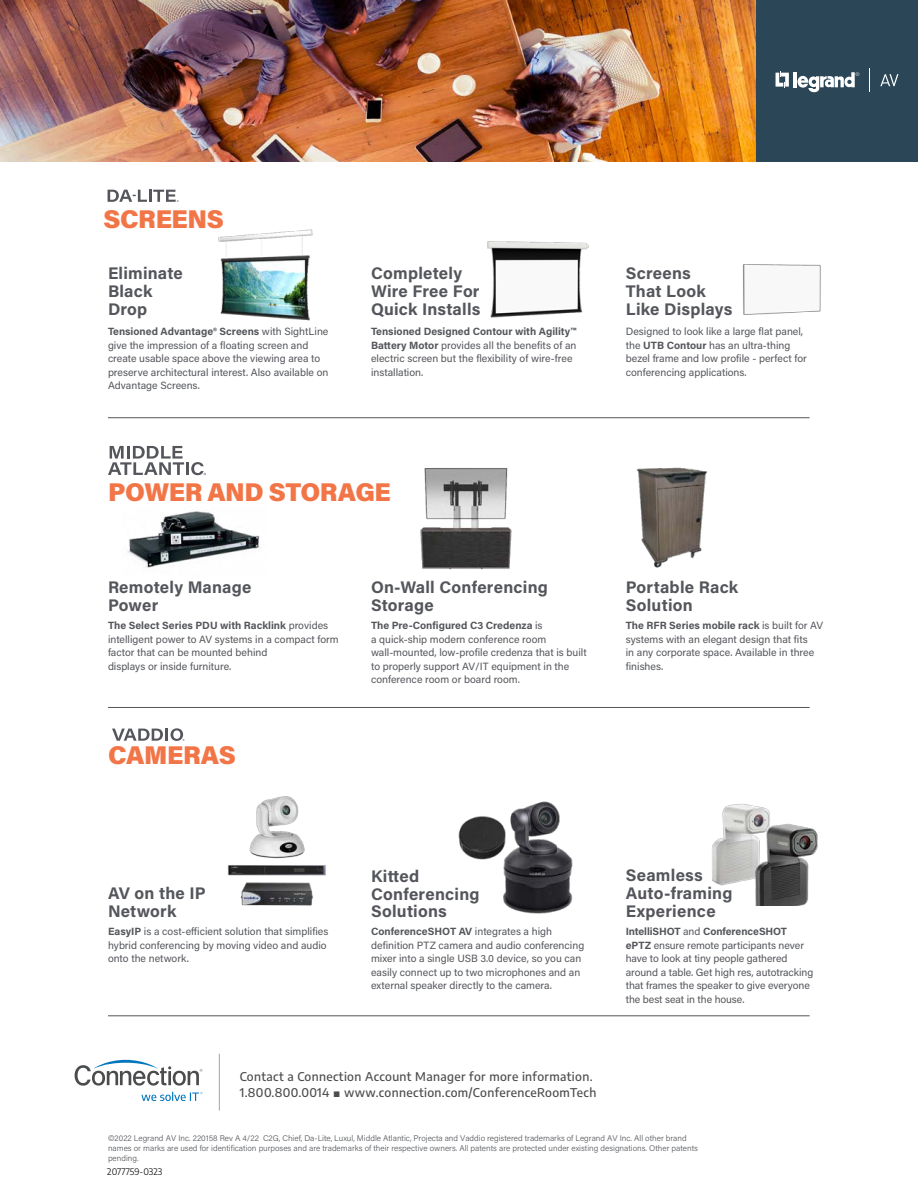
<style>
.page{position:relative;width:918px;height:1188px;background:#fff}
.page>*{position:absolute;margin:0;border:0;box-sizing:border-box;transform-origin:0 0}
.t1{font:900 25.65px "Acumin Pro";letter-spacing:-.015em;color:#f27547}
.t2{font:700 16.8px/18px "Acumin Pro";letter-spacing:.015em;color:#54565b}
.Cobrand_CTA{font:500 12px "Encode Sans";letter-spacing:.03em;color:#4b4c4d}
.t3{font:10.5px/13.5px "Acumin Pro";color:#54565b}
.t4{font:9px "Encode Sans";letter-spacing:-.005em;color:#231f20}
.t5{font:300 8.25px/9.9px "Acumin Pro";color:#54565b}
.s1{font-weight:700}
.s2{font-family:"Arial";font-weight:400}
</style>
<div class="page">
<img style="left:743px;top:264px;width:78px;height:51px">
<img style="left:0;top:0;width:756px;height:161px">
<svg style="left:108px;top:190px;width:71px;height:12px"></svg>
<img style="left:218px;top:229px;width:95px;height:92px">
<img style="left:487px;top:241px;width:102px;height:77px">
<svg style="left:108px;top:446px;width:98px;height:29px"></svg>
<img style="left:126px;top:511px;width:135px;height:57px">
<img style="left:420px;top:468px;width:92px;height:102px">
<img style="left:636px;top:467px;width:71px;height:101px">
<svg style="left:112px;top:728px;width:72px;height:13px"></svg>
<img style="left:227px;top:796px;width:99px;height:110px">
<img style="left:458px;top:801px;width:115px;height:113px">
<hr style="left:108px;top:1015px;width:702px;height:1px;background:#54565b">
<hr style="left:108px;top:707px;width:702px;height:1px;background:#54565b">
<hr style="left:108px;top:417px;width:702px;height:1px;background:#54565b">
<div style="left:756px;top:0;width:162px;height:161px;background:#2a4657"></div>
<svg style="left:776px;top:71px;width:13px;height:17px"></svg>
<hr style="left:794px;top:72px;width:3px;height:15px;background:#fff">
<svg style="left:798px;top:72px;width:61px;height:21px"></svg>
<svg style="left:869px;top:68px;width:1px;height:24px"></svg>
<svg style="left:880px;top:74px;width:18px;height:12px"></svg>
<img style="left:712px;top:803px;width:58px;height:83px">
<img style="left:748px;top:816px;width:70px;height:90px">
<svg style="left:75px;top:1060px;width:127px;height:26px"></svg>
<svg style="left:141px;top:1092px;width:61px;height:9px"></svg>
<hr style="left:219px;top:1054px;width:1px;height:57px;background:#a3a4a8">
<p class="t1" style="left:104px;top:201px;width:122px">SCREENS</p>
<p class="t2" style="left:108px;top:263px;width:76px">Eliminate<br>Black<br>Drop</p>
<p class="t2" style="left:626px;top:263px;width:108px">Screens<br>That Look<br>Like Displays</p>
<p class="t2" style="left:371px;top:263px;width:111px">Completely<br>Wire Free For<br>Quick Installs</p>
<p class="t3" style="left:108px;top:324px;width:222px"><span class="s1">Tensioned Advantage® Screens</span> with SightLine give the impression of a floating screen and create usable space above the viewing area to preserve architectural interest. Also available on Advantage Screens.</p>
<p class="t3" style="left:371px;top:324px;width:207px"><span class="s1">Tensioned Designed Contour with Agility™ Battery Motor</span> provides all the benefits of an electric screen but the flexibility of wire-free installation.</p>
<p class="t3" style="left:626px;top:324px;width:183px">Designed to look like a large flat panel, the <span class="s1">UTB Contour</span> has an ultra-thing bezel frame and low profile - perfect for conferencing applications.</p>
<p class="t1" style="left:108px;top:474px;width:285px">POWER AND STORAGE</p>
<p class="t2" style="left:108px;top:578px;width:145px">Remotely Manage<br>Power</p>
<p class="t2" style="left:371px;top:578px;width:178px">On-Wall Conferencing<br>Storage</p>
<p class="t2" style="left:626px;top:578px;width:114px">Portable Rack<br>Solution</p>
<p class="t3" style="left:108px;top:618px;width:232px"><span class="s1">The Select Series PDU with Racklink</span> provides intelligent power to AV systems in a compact form factor that can be mounted behind<br>displays or inside furniture.</p>
<p class="t3" style="left:371px;top:618px;width:217px"><span class="s1">The Pre-Configured C3 Credenza</span> is<br>a quick-ship modern conference room wall-mounted, low-profile credenza that is built to properly support AV/IT equipment in the conference room or board room.</p>
<p class="t3" style="left:626px;top:618px;width:199px"><span class="s1">The RFR Series mobile rack</span> is built for AV systems with an elegant design that fits<br>in any corporate space. Available in three finishes.</p>
<p class="t1" style="left:108px;top:737px;width:130px">CAMERAS</p>
<p class="t2" style="left:108px;top:884px;width:99px">AV on the IP<br>Network</p>
<p class="t2" style="left:371px;top:866px;width:110px">Kitted<br>Conferencing<br>Solutions</p>
<p class="t2" style="left:626px;top:866px;width:108px">Seamless<br>Auto-framing<br>Experience</p>
<p class="t3" style="left:108px;top:924px;width:222px"><span class="s1">EasyIP</span> is a cost-efficient solution that simplifies hybrid conferencing by moving video and audio onto the network.</p>
<p class="t3" style="left:371px;top:924px;width:215px"><span class="s1">ConferenceSHOT AV</span> integrates a high definition PTZ camera and audio conferencing mixer into a single USB 3.0 device, so you can easily connect up to two microphones and an external speaker directly to the camera.</p>
<p class="t3" style="left:626px;top:924px;width:189px"><span class="s1">IntelliSHOT</span> and <span class="s1">ConferenceSHOT ePTZ</span> ensure remote participants never have to look at tiny people gathered around a table. Get high res, autotracking that frames the speaker to give everyone the best seat in the house.</p>
<p class="Cobrand_CTA" style="left:240px;top:1068px;width:354px">Contact a Connection Account Manager for more information.</p>
<p class="Cobrand_CTA" style="left:240px;top:1084px;width:358px">1.800.800.0014 <span class="s2">■</span> www.connection.com/ConferenceRoomTech</p>
<p class="t5" style="left:108px;top:1133px;width:592px">©2022 Legrand AV Inc. 220158 Rev A 4/22 C2G, Chief, Da-Lite, Luxul, Middle Atlantic, Projecta and Vaddio registered trademarks of Legrand AV Inc. All other brand names or marks are used for identification purposes and are trademarks of their respective owners. All patents are protected under existing designations. Other patents pending.</p>
<p class="t4" style="left:107px;top:1165px;width:57px">2077759-0323</p>
</div>
